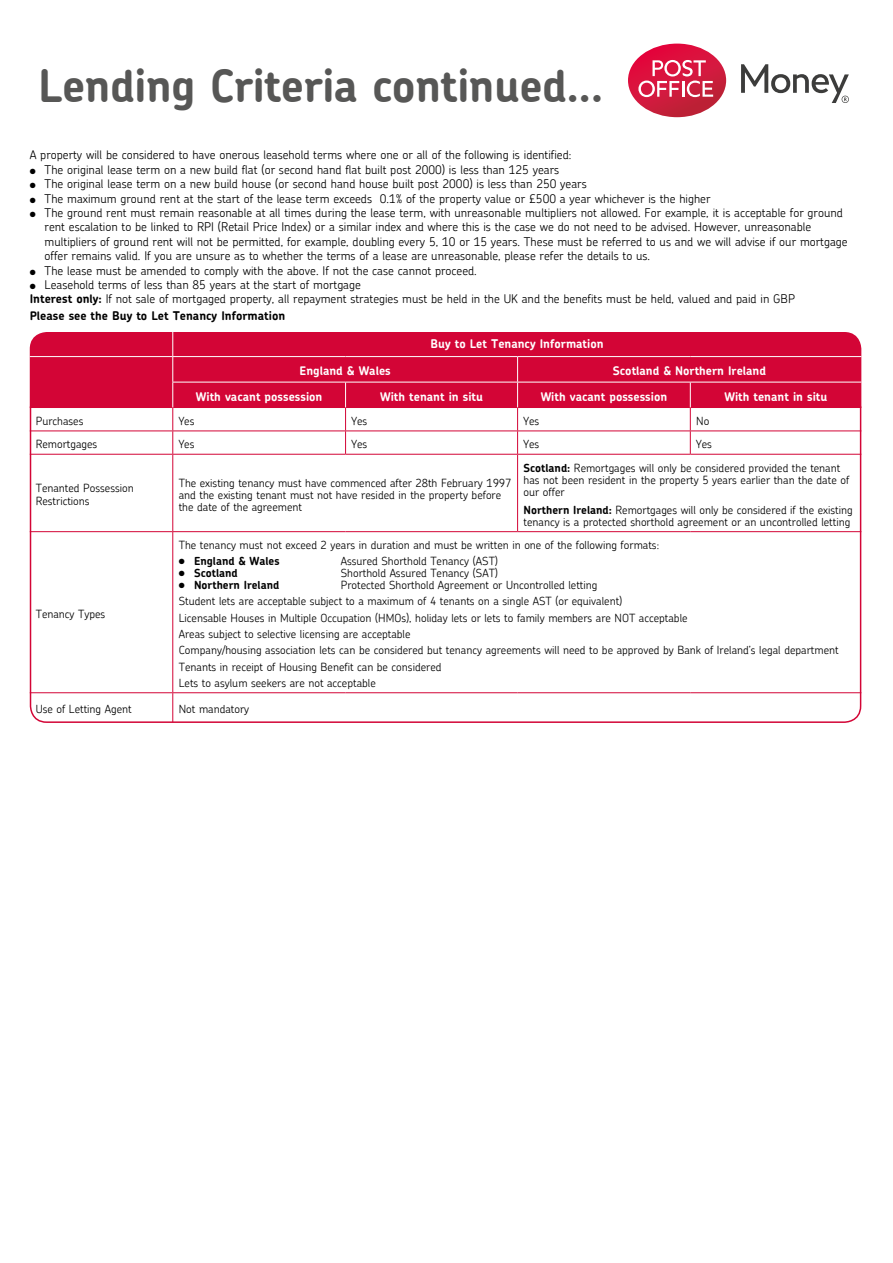
<style>
.page{position:relative;width:893px;height:1263px;background:#fff}
.page>*{position:absolute;margin:0;border:0;box-sizing:border-box;transform-origin:0 0}
.t1{font:700 45px "Chevin";letter-spacing:-.01em;color:#575756}
.t2{font:300 12px/14.4px "Chevin";color:#000}
.t3{font:700 12px "Chevin";color:#fff}
.t4{font:700 12px "Chevin";color:#000}
.t5{font:300 11.25px/16.2px "Chevin";color:#000}
.t6{font:700 11.25px "Chevin";color:#000}
.s1{font-weight:700}
</style>
<div class="page">
<svg style="left:29px;top:406px;width:833px;height:317px"></svg>
<div style="left:30px;top:332px;width:831px;height:76px;background:#d30536"></div>
<hr style="left:172px;top:326px;width:1px;height:30px;background:#fff">
<hr style="left:30px;top:356px;width:143px;height:1px;background:#fff">
<hr style="left:173px;top:356px;width:173px;height:1px;background:#fff">
<hr style="left:346px;top:356px;width:172px;height:1px;background:#fff">
<hr style="left:518px;top:356px;width:172px;height:1px;background:#fff">
<hr style="left:690px;top:356px;width:171px;height:1px;background:#fff">
<hr style="left:172px;top:382px;width:174px;height:1px;background:#fff">
<hr style="left:346px;top:382px;width:172px;height:1px;background:#fff">
<hr style="left:518px;top:382px;width:172px;height:1px;background:#fff">
<hr style="left:690px;top:382px;width:171px;height:1px;background:#fff">
<hr style="left:30px;top:430px;width:143px;height:1px;background:#d30536">
<svg style="left:172px;top:357px;width:1px;height:97px"></svg>
<hr style="left:173px;top:430px;width:173px;height:1px;background:#d30536">
<hr style="left:346px;top:430px;width:172px;height:1px;background:#d30536">
<svg style="left:345px;top:382px;width:1px;height:72px"></svg>
<svg style="left:517px;top:357px;width:1px;height:97px"></svg>
<hr style="left:518px;top:430px;width:172px;height:1px;background:#d30536">
<svg style="left:690px;top:382px;width:1px;height:72px"></svg>
<hr style="left:690px;top:430px;width:171px;height:1px;background:#d30536">
<hr style="left:30px;top:454px;width:143px;height:1px;background:#d30536">
<hr style="left:30px;top:531px;width:143px;height:1px;background:#d30536">
<hr style="left:172px;top:455px;width:1px;height:76px;background:#d30536">
<hr style="left:172px;top:532px;width:1px;height:160px;background:#d30536">
<hr style="left:173px;top:454px;width:173px;height:1px;background:#d30536">
<hr style="left:346px;top:454px;width:172px;height:1px;background:#d30536">
<hr style="left:173px;top:531px;width:173px;height:1px;background:#d30536">
<hr style="left:346px;top:531px;width:172px;height:1px;background:#d30536">
<hr style="left:518px;top:531px;width:172px;height:1px;background:#d30536">
<hr style="left:690px;top:531px;width:171px;height:1px;background:#d30536">
<hr style="left:517px;top:455px;width:1px;height:76px;background:#d30536">
<hr style="left:518px;top:454px;width:172px;height:1px;background:#d30536">
<hr style="left:690px;top:454px;width:171px;height:1px;background:#d30536">
<hr style="left:30px;top:692px;width:143px;height:1px;background:#d30536">
<svg style="left:172px;top:693px;width:1px;height:29px"></svg>
<hr style="left:173px;top:692px;width:173px;height:1px;background:#d30536">
<hr style="left:346px;top:692px;width:172px;height:1px;background:#d30536">
<hr style="left:518px;top:692px;width:172px;height:1px;background:#d30536">
<hr style="left:690px;top:692px;width:171px;height:1px;background:#d30536">
<svg style="left:628px;top:44px;width:98px;height:73px"></svg>
<svg style="left:741px;top:64px;width:108px;height:39px"></svg>
<h1 class="t1" style="left:38px;top:56px;width:567px">Lending Criteria continued...</h1>
<p class="t2" style="left:30px;top:148px;width:543px">A property will be considered to have onerous leasehold terms where one or all of the following is identified:</p>
<p class="t2" style="left:30px;top:162px;width:531px">● The original lease term on a new build flat (or second hand flat built post 2000) is less than 125 years</p>
<p class="t2" style="left:30px;top:177px;width:559px">● The original lease term on a new build house (or second hand house built post 2000) is less than 250 years</p>
<p class="t2" style="left:30px;top:191px;width:682px">● The maximum ground rent at the start of the lease term exceeds 0.1% of the property value or £500 a year whichever is the higher</p>
<p class="t2" style="left:45px;top:205px;width:804px;text-indent:-15px">● The ground rent must remain reasonable at all times during the lease term, with unreasonable multipliers not allowed. For example, it is acceptable for ground rent escalation to be linked to RPI (Retail Price Index) or a similar index and where this is the case we do not need to be advised. However, unreasonable multipliers of ground rent will not be permitted, for example, doubling every 5, 10 or 15 years. These must be referred to us and we will advise if our mortgage offer remains valid. If you are unsure as to whether the terms of a lease are unreasonable, please refer the details to us.</p>
<p class="t2" style="left:30px;top:263px;width:449px">● The lease must be amended to comply with the above. If not the case cannot proceed.</p>
<p class="t2" style="left:30px;top:277px;width:767px">● Leasehold terms of less than 85 years at the start of mortgage<br><span class="s1">Interest only:</span> If not sale of mortgaged property, all repayment strategies must be held in the UK and the benefits must be held, valued and paid in GBP</p>
<p class="t4" style="left:30px;top:308px;width:257px">Please see the Buy to Let Tenancy Information</p>
<p class="t3" style="left:430px;top:335px;width:175px">Buy to Let Tenancy Information</p>
<p class="t3" style="left:300px;top:363px;width:93px">England &amp; Wales</p>
<p class="t3" style="left:613px;top:363px;width:155px">Scotland &amp; Northern Ireland</p>
<p class="t3" style="left:196px;top:389px;width:128px">With vacant possession</p>
<p class="t3" style="left:380px;top:389px;width:104px">With tenant in situ</p>
<p class="t3" style="left:541px;top:389px;width:128px">With vacant possession</p>
<p class="t3" style="left:724px;top:389px;width:104px">With tenant in situ</p>
<p class="t5" style="left:36px;top:413px;width:49px">Purchases</p>
<p class="t5" style="left:179px;top:413px;width:17px">Yes</p>
<p class="t5" style="left:352px;top:413px;width:17px">Yes</p>
<p class="t5" style="left:524px;top:413px;width:17px">Yes</p>
<p class="t5" style="left:696px;top:413px;width:15px">No</p>
<p class="t5" style="left:36px;top:436px;width:63px">Remortgages</p>
<p class="t5" style="left:179px;top:436px;width:17px">Yes</p>
<p class="t5" style="left:352px;top:436px;width:17px">Yes</p>
<p class="t5" style="left:524px;top:436px;width:17px">Yes</p>
<p class="t5" style="left:696px;top:436px;width:17px">Yes</p>
<p class="t5" style="left:36px;top:481px;width:100px;line-height:13.5px">Tenanted Possession<br>Restrictions</p>
<p class="t5" style="left:179px;top:476px;width:334px;line-height:12px">The existing tenancy must have commenced after 28th February 1997 and the existing tenant must not have resided in the property before the date of the agreement</p>
<p class="t5" style="left:524px;top:461px;width:327px;line-height:12px"><span class="s1">Scotland:</span> Remortgages will only be considered provided the tenant has not been resident in the property 5 years earlier than the date of our offer</p>
<p class="t5" style="left:524px;top:503px;width:331px;line-height:12px"><span class="s1">Northern Ireland:</span> Remortgages will only be considered if the existing tenancy is a protected shorthold agreement or an uncontrolled letting</p>
<p class="t5" style="left:36px;top:605px;width:71px">Tenancy Types</p>
<p class="t5" style="left:179px;top:537px;width:482px">The tenancy must not exceed 2 years in duration and must be written in one of the following formats:</p>
<p class="t6" style="left:179px;top:554px;width:102px">● England &amp; Wales</p>
<p class="t5" style="left:341px;top:553px;width:159px">Assured Shorthold Tenancy (AST)</p>
<p class="t6" style="left:179px;top:566px;width:60px">● Scotland</p>
<p class="t5" style="left:341px;top:565px;width:159px">Shorthold Assured Tenancy (SAT)</p>
<p class="t6" style="left:179px;top:578px;width:102px">● Northern Ireland</p>
<p class="t5" style="left:179px;top:577px;width:661px;text-indent:162px">Protected Shorthold Agreement or Uncontrolled letting<br>Student lets are acceptable subject to a maximum of 4 tenants on a single AST (or equivalent)<br>Licensable Houses in Multiple Occupation (HMOs), holiday lets or lets to family members are NOT acceptable<br>Areas subject to selective licensing are acceptable<br>Company/housing association lets can be considered but tenancy agreements will need to be approved by Bank of Ireland’s legal department Tenants in receipt of Housing Benefit can be considered<br>Lets to asylum seekers are not acceptable</p>
<p class="t5" style="left:36px;top:701px;width:97px">Use of Letting Agent</p>
<p class="t5" style="left:179px;top:701px;width:72px">Not mandatory</p>
</div>
